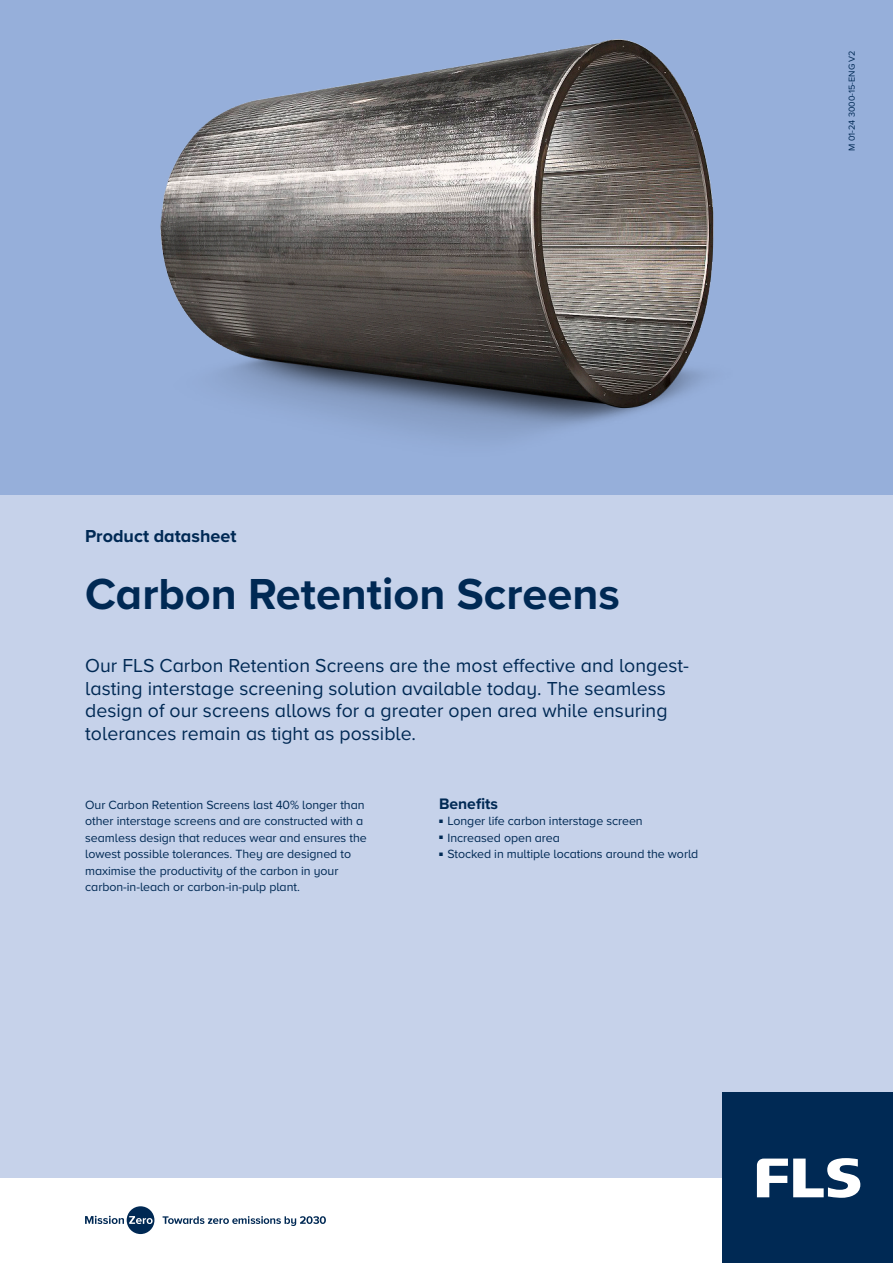
<style>
.page{position:relative;width:893px;height:1263px;background:#fff}
.page>*{position:absolute;margin:0;border:0;box-sizing:border-box;transform-origin:0 0}
.Heading_level_1{font:700 45px "Proxima Nova";color:#002954}
.Intro_text{font:19.5px/22.5px "Proxima Nova";color:#002954}
.Descriptor{font:700 18px "Proxima Nova";color:#002954}
.Heading_2{font:700 15.75px "Proxima Nova";color:#002954}
.Body_copy{font:12.3px/16.5px "Proxima Nova";letter-spacing:-.005em;color:#002954}
.Body_copy_small{font:9px "Proxima Nova";color:#002954}
</style>
<div class="page">
<div style="left:0;top:495px;width:893px;height:683px;background:#c6d2ea"></div>
<svg style="left:163px;top:1216px;width:163px;height:10px"></svg>
<svg style="left:85px;top:1206px;width:69px;height:28px"></svg>
<div style="left:723px;top:1093px;width:170px;height:170px;background:#002954"></div>
<svg style="left:757px;top:1158px;width:103px;height:40px"></svg>
<img style="left:0;top:0;width:893px;height:495px">
<p class="Body_copy_small" style="left:845px;top:151px;width:102px;rotate:-90deg">M 01-24 3000-15-ENG V2</p>
<p class="Descriptor" style="left:85px;top:523px;width:153px">Product datasheet</p>
<p class="Heading_level_1" style="left:85px;top:560px;width:536px">Carbon Retention Screens</p>
<p class="Intro_text" style="left:85px;top:654px;width:605px">Our FLS Carbon Retention Screens are the most effective and longest&shy;lasting interstage screening solution available today. The seamless design of our screens allows for a greater open area while ensuring tolerances remain as tight as possible.</p>
<p class="Body_copy" style="left:85px;top:796px;width:283px">Our Carbon Retention Screens last 40% longer than other interstage screens and are constructed with a seamless design that reduces wear and ensures the lowest possible tolerances. They are designed to maximise the productivity of the carbon in your carbon-in-leach or carbon-in-pulp plant.</p>
<p class="Heading_2" style="left:439px;top:792px;width:60px">Benefits</p>
<p class="Body_copy" style="left:439px;top:812px;width:205px"><sup>■</sup> Longer life carbon interstage screen</p>
<p class="Body_copy" style="left:439px;top:829px;width:122px"><sup>■</sup> Increased open area</p>
<p class="Body_copy" style="left:439px;top:845px;width:261px"><sup>■</sup> Stocked in multiple locations around the world</p>
</div>
